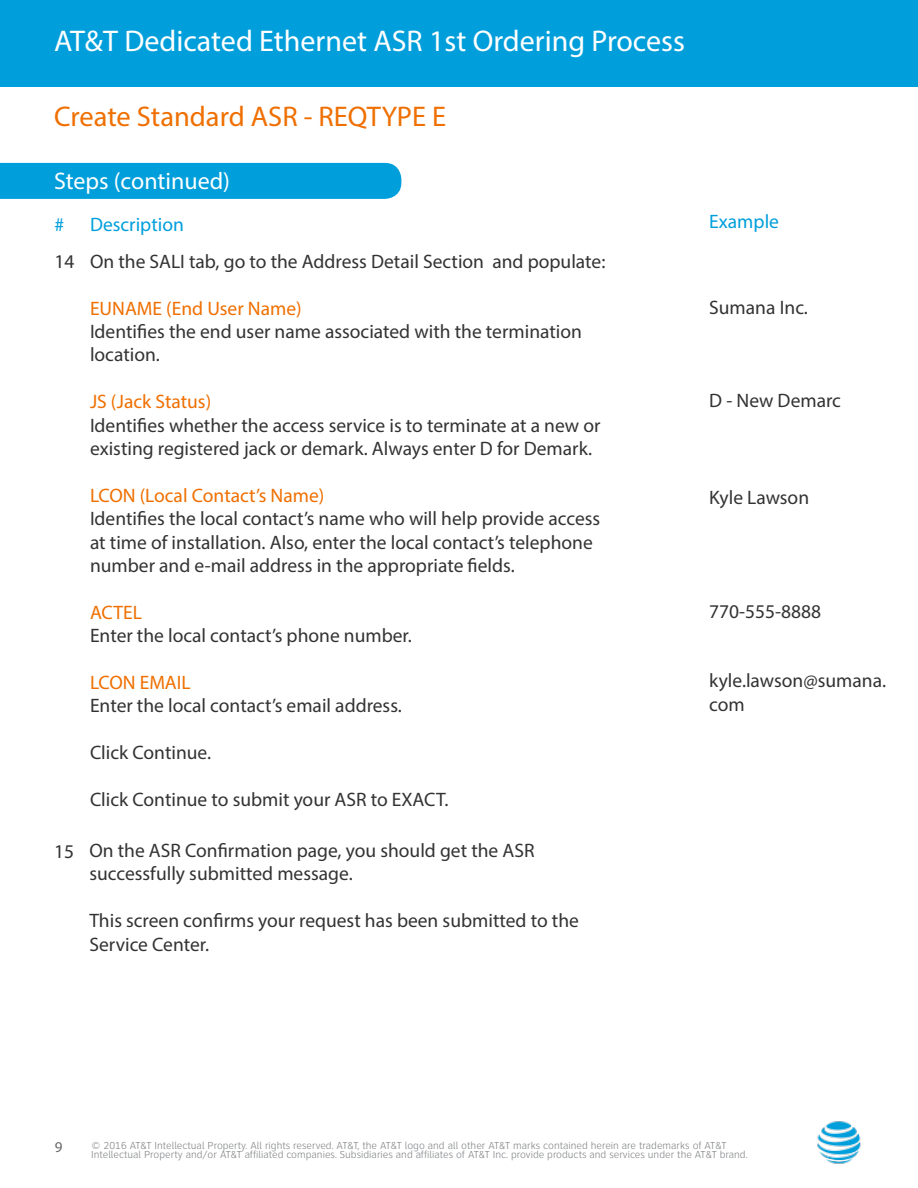
<style>
.page{position:relative;width:918px;height:1188px;background:#fff}
.page>*{position:absolute;margin:0;border:0;box-sizing:border-box;transform-origin:0 0}
.Headline{font:30px "Myriad Pro";color:#fff}
.Headline-2{font:28.5px "Myriad Pro";color:#ef6f00}
.Subhead{font:24px "Myriad Pro";color:#fff}
.t1{font:19.5px/23.4px "Myriad Pro";color:#333}
.t2{font:19.5px "Myriad Pro";color:#009fdb}
.t3{font:15px "Myriad Pro";color:#666}
.t4{font:300 10.5px/9px "Clearview ATT";color:#808285}
.s1{color:#ef6f00}
</style>
<div class="page">
<img style="left:817px;top:1121px;width:44px;height:43px">
<div style="left:0;top:163px;width:401px;height:36px;background:#009fdb"></div>
<div style="left:54px;top:165px;width:176px;height:30px;background:#009fdb"></div>
<div style="left:1px;top:0;width:917px;height:86px;background:#009fdb"></div>
<p class="Headline" style="left:54px;top:22px;width:633px">AT&amp;T Dedicated Ethernet ASR 1st Ordering Process</p>
<p class="Headline-2" style="left:54px;top:99px;width:394px">Create Standard ASR - REQTYPE E</p>
<p class="Subhead" style="left:54px;top:166px;width:178px">Steps (continued)</p>
<p class="t2" style="left:55px;top:213px;width:11px">#</p>
<p class="t2" style="left:90px;top:213px;width:95px">Description</p>
<p class="t1" style="left:55px;top:249px;width:22px">14</p>
<p class="t1" style="left:90px;top:249px;width:517px">On the SALI tab, go to the Address Detail Section and populate:</p>
<p class="t1" style="left:90px;top:296px;width:494px"><span class="s1">EUNAME (End User Name)<br></span>Identifies the end user name associated with the termination location.</p>
<p class="t1" style="left:90px;top:390px;width:512px"><span class="s1">JS (Jack Status)<br></span>Identifies whether the access service is to terminate at a new or existing registered jack or demark. Always enter D for Demark.</p>
<p class="t1" style="left:90px;top:483px;width:512px"><span class="s1">LCON (Local Contact’s Name)<br></span>Identifies the local contact’s name who will help provide access at time of installation. Also, enter the local contact’s telephone number and e-mail address in the appropriate fields.</p>
<p class="t1" style="left:90px;top:600px;width:323px"><span class="s1">ACTEL<br></span>Enter the local contact’s phone number.</p>
<p class="t1" style="left:90px;top:670px;width:313px"><span class="s1">LCON EMAIL<br></span>Enter the local contact’s email address.</p>
<p class="t1" style="left:90px;top:741px;width:123px">Click Continue.</p>
<p class="t1" style="left:90px;top:787px;width:360px">Click Continue to submit your ASR to EXACT.</p>
<p class="t1" style="left:54px;top:840px;width:22px">15</p>
<p class="t1" style="left:89px;top:838px;width:447px">On the ASR Confirmation page, you should get the ASR successfully submitted message.</p>
<p class="t1" style="left:89px;top:909px;width:491px">This screen confirms your request has been submitted to the<br>Service Center.</p>
<p class="t2" style="left:709px;top:210px;width:71px">Example</p>
<p class="t1" style="left:709px;top:295px;width:100px">Sumana Inc.</p>
<p class="t1" style="left:709px;top:388px;width:133px">D - New Demarc</p>
<p class="t1" style="left:709px;top:485px;width:101px">Kyle Lawson</p>
<p class="t1" style="left:709px;top:600px;width:114px">770-555-8888</p>
<p class="t1" style="left:709px;top:669px;width:178px">kyle.lawson@sumana. com</p>
<p class="t3" style="left:55px;top:1138px;width:9px">9</p>
<p class="t4" style="left:91px;top:1142px;width:658px">© 2016 AT&amp;T Intellectual Property. All rights reserved. AT&amp;T, the AT&amp;T logo and all other AT&amp;T marks contained herein are trademarks of AT&amp;T<br>Intellectual Property and/or AT&amp;T affiliated companies. Subsidiaries and affiliates of AT&amp;T Inc. provide products and services under the AT&amp;T brand.</p>
</div>
